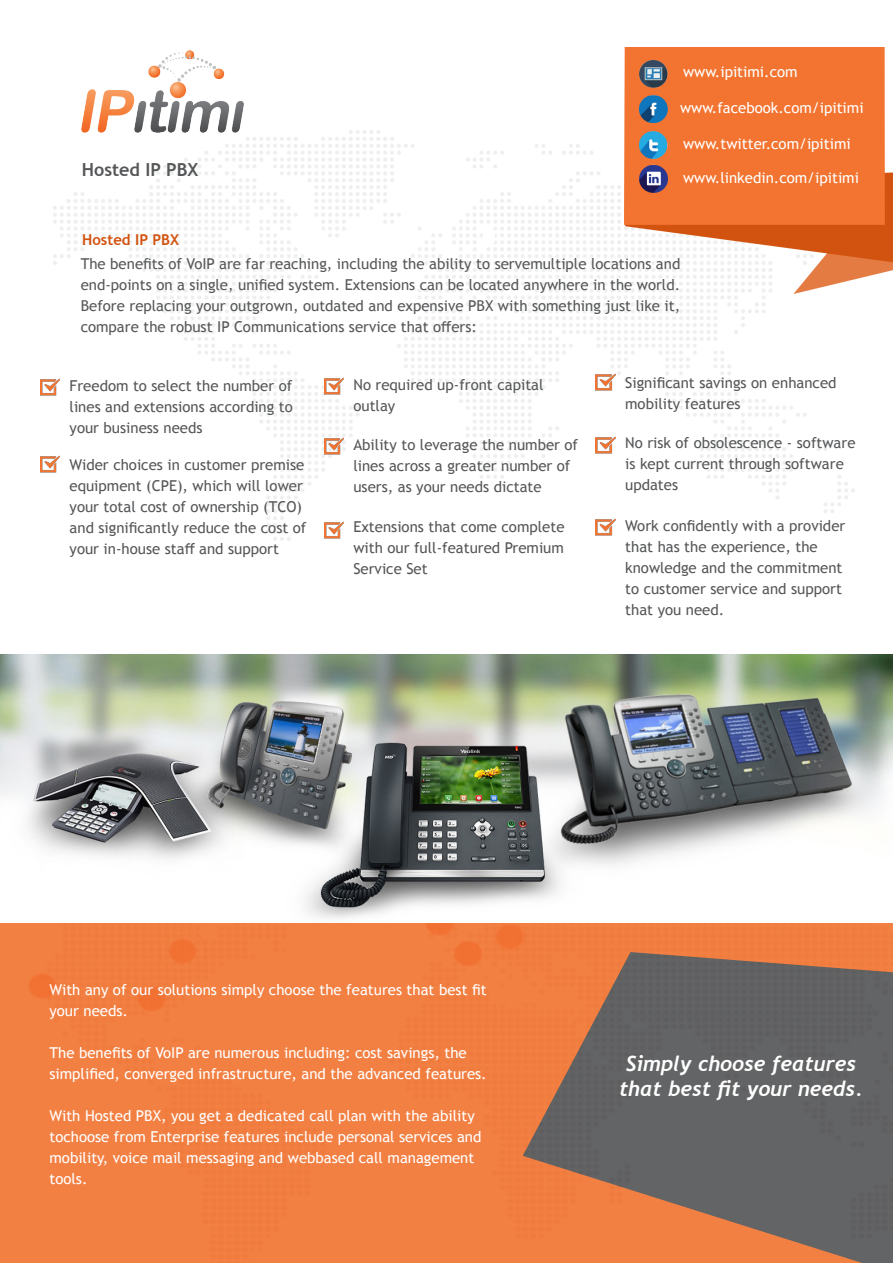
<style>
.page{position:relative;width:893px;height:1263px;background:#fff}
.page>*{position:absolute;margin:0;border:0;box-sizing:border-box;transform-origin:0 0}
.t1{font:italic 700 21px "Trebuchet";color:#fff}
.t2{font:700 18px "Trebuchet MS";color:#565759}
.t3{font:15px/21px "Trebuchet MS";color:#565759}
.t4{font:15px/21px "Trebuchet MS";color:#fff}
.t5{font:700 15px "Trebuchet MS";color:#d2530f}
</style>
<div class="page">
<img style="left:53px;top:66px;width:802px;height:475px">
<img style="left:0;top:923px;width:893px;height:340px">
<img style="left:82px;top:50px;width:162px;height:82px">
<img style="left:625px;top:47px;width:268px;height:247px">
<img style="left:639px;top:60px;width:28px;height:133px">
<img style="left:40px;top:378px;width:19px;height:19px">
<img style="left:324px;top:520px;width:19px;height:19px">
<img style="left:596px;top:373px;width:19px;height:19px">
<img style="left:596px;top:435px;width:19px;height:19px">
<img style="left:596px;top:518px;width:19px;height:19px">
<img style="left:40px;top:454px;width:19px;height:19px">
<img style="left:324px;top:376px;width:19px;height:20px">
<img style="left:324px;top:436px;width:19px;height:19px">
<img style="left:0;top:654px;width:893px;height:264px">
<p class="t2" style="left:82px;top:158px;width:118px">Hosted IP PBX</p>
<p class="t5" style="left:82px;top:230px;width:98px">Hosted IP PBX</p>
<p class="t4" style="left:683px;top:62px;width:116px">www.ipitimi.com</p>
<p class="t4" style="left:680px;top:97px;width:185px">www.facebook.com/ipitimi</p>
<p class="t4" style="left:683px;top:133px;width:169px">www.twitter.com/ipitimi</p>
<p class="t4" style="left:683px;top:167px;width:177px">www.linkedin.com/ipitimi</p>
<p class="t3" style="left:81px;top:253px;width:601px">The benefits of VoIP are far reaching, including the ability to servemultiple locations and</p>
<p class="t3" style="left:81px;top:274px;width:601px">end-points on a single, unified system. Extensions can be located anywhere in the world.</p>
<p class="t3" style="left:81px;top:295px;width:601px">Before replacing your outgrown, outdated and expensive PBX with something just like it,</p>
<p class="t3" style="left:81px;top:316px;width:398px">compare the robust IP Communications service that offers:</p>
<p class="t3" style="left:70px;top:375px;width:224px">Freedom to select the number of</p>
<p class="t3" style="left:70px;top:396px;width:225px">lines and extensions according to</p>
<p class="t3" style="left:70px;top:417px;width:134px">your business needs</p>
<p class="t3" style="left:70px;top:454px;width:238px">Wider choices in customer premise equipment (CPE), which will lower your total cost of ownership (TCO) and significantly reduce the cost of your in-house staff and support</p>
<p class="t3" style="left:353px;top:374px;width:192px">No required up-front capital</p>
<p class="t3" style="left:353px;top:395px;width:43px">outlay</p>
<p class="t3" style="left:353px;top:434px;width:226px">Ability to leverage the number of</p>
<p class="t3" style="left:353px;top:455px;width:219px">lines across a greater number of</p>
<p class="t3" style="left:353px;top:476px;width:190px">users, as your needs dictate</p>
<p class="t3" style="left:353px;top:516px;width:213px">Extensions that come complete</p>
<p class="t3" style="left:353px;top:537px;width:212px">with our full-featured Premium</p>
<p class="t3" style="left:353px;top:558px;width:76px">Service Set</p>
<p class="t3" style="left:625px;top:372px;width:213px">Significant savings on enhanced</p>
<p class="t3" style="left:625px;top:393px;width:117px">mobility features</p>
<p class="t3" style="left:625px;top:432px;width:232px">No risk of obsolescence - software</p>
<p class="t3" style="left:625px;top:453px;width:220px">is kept current through software</p>
<p class="t3" style="left:625px;top:474px;width:54px">updates</p>
<p class="t3" style="left:625px;top:515px;width:222px">Work confidently with a provider</p>
<p class="t3" style="left:625px;top:536px;width:194px">that has the experience, the</p>
<p class="t3" style="left:625px;top:557px;width:219px">knowledge and the commitment</p>
<p class="t3" style="left:625px;top:578px;width:218px">to customer service and support</p>
<p class="t3" style="left:625px;top:599px;width:101px">that you need.</p>
<p class="t4" style="left:50px;top:979px;width:439px">With any of our solutions simply choose the features that best fit your needs.</p>
<p class="t4" style="left:50px;top:1042px;width:439px">The benefits of VoIP are numerous including: cost savings, the simplified, converged infrastructure, and the advanced features.</p>
<p class="t4" style="left:50px;top:1105px;width:433px">With Hosted PBX, you get a dedicated call plan with the ability tochoose from Enterprise features include personal services and mobility, voice mail messaging and webbased call management tools.</p>
<p class="t1" style="left:626px;top:1050px;width:232px">Simply choose features</p>
<p class="t1" style="left:619px;top:1075px;width:245px">that best fit your needs.</p>
</div>
